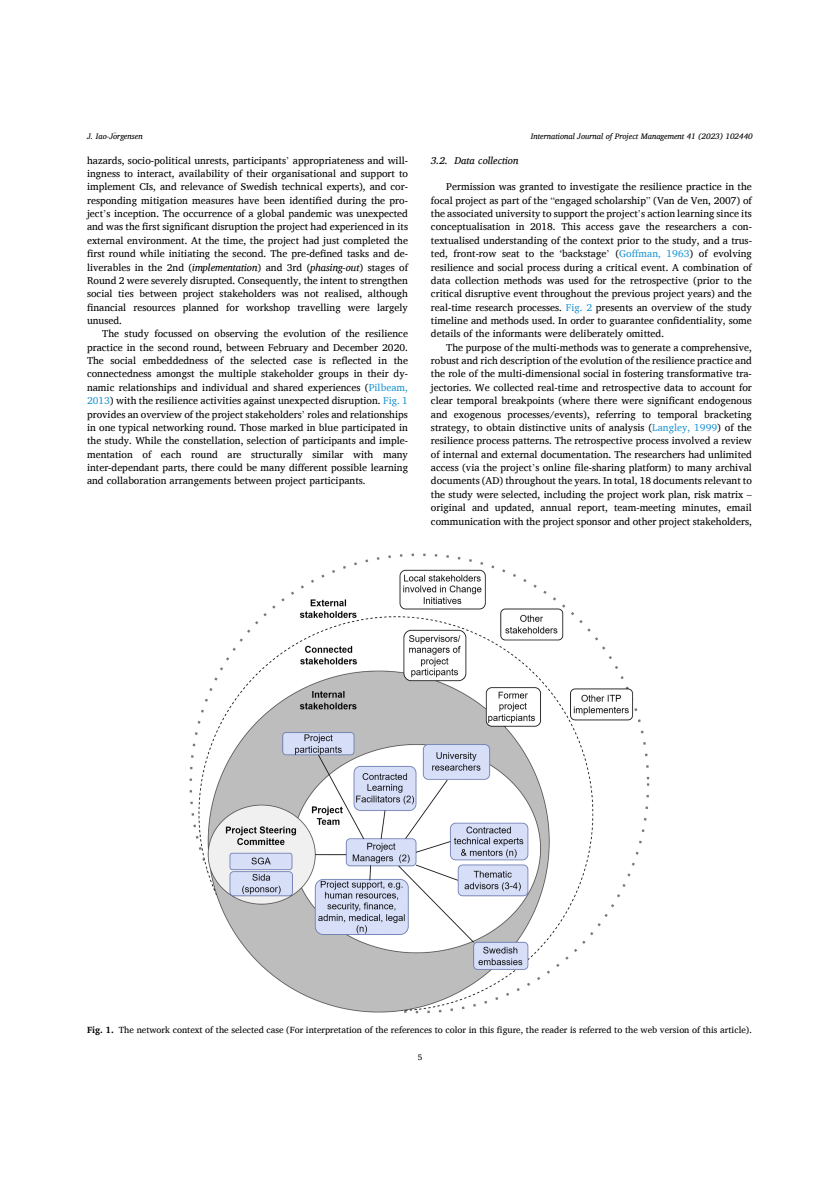
<style>
.page{position:relative;width:839px;height:1186px;background:#fff}
.page>*{position:absolute;margin:0;border:0;box-sizing:border-box;transform-origin:0 0}
.t1{font:10.15px/13.3px "Charis SIL";color:#000;text-align:justify}
.t2{font:italic 10.15px "Charis SIL";color:#000}
.t3{font:9.1px "Charis SIL";color:#000}
.t4{font:italic 8.22px "Charis SIL";color:#000}
.t5{font:8.22px "Charis SIL";color:#000}
.t6{font:8.22px "Te X CM Roman";color:#000}
.s1{font-family:"STIX"}
.s2{font-style:italic}
.s3{color:#2196d1}
.s4{font-weight:700}
</style>
<div class="page">
<img style="left:189px;top:554px;width:460px;height:460px">
<p class="t6" style="left:113px;top:132px;width:6px">¨</p>
<p class="t4" style="left:87px;top:129px;width:57px">J. Iao-Jorgensen</p>
<p class="t4" style="left:531px;top:129px;width:223px">International Journal of Project Management 41 (2023) 102440</p>
<p class="t1" style="left:87px;top:153px;width:322px">hazards, socio-political unrests, participants<span class="s1">’</span> appropriateness and will&shy;ingness to interact, availability of their organisational and support to implement CIs, and relevance of Swedish technical experts), and cor&shy;responding mitigation measures have been identified during the pro&shy;ject<span class="s1">’</span>s inception. The occurrence of a global pandemic was unexpected and was the first significant disruption the project had experienced in its external environment. At the time, the project had just completed the first round while initiating the second. The pre-defined tasks and de&shy;liverables in the 2nd (<span class="s2">implementation</span>) and 3rd (<span class="s2">phasing-out</span>) stages of Round 2 were severely disrupted. Consequently, the intent to strengthen social ties between project stakeholders was not realised, although financial resources planned for workshop travelling were largely unused.</p>
<p class="t1" style="left:87px;top:327px;width:322px;text-indent:15px">The study focussed on observing the evolution of the resilience practice in the second round, between February and December 2020.<br>The social embeddedness of the selected case is reflected in the connectedness amongst the multiple stakeholder groups in their dy&shy;namic relationships and individual and shared experiences (<span class="s3">Pilbeam, 2013</span>) with the resilience activities against unexpected disruption. <span class="s3">Fig. 1 </span>provides an overview of the project stakeholders<span class="s1">’</span> roles and relationships in one typical networking round. Those marked in blue participated in the study. While the constellation, selection of participants and imple&shy;mentation of each round are structurally similar with many inter-dependant parts, there could be many different possible learning and collaboration arrangements between project participants.</p>
<p class="t2" style="left:431px;top:151px;width:89px">3.2. Data collection</p>
<p class="t1" style="left:431px;top:180px;width:322px;text-indent:15px">Permission was granted to investigate the resilience practice in the focal project as part of the <span class="s1">“</span>engaged scholarship<span class="s1">”</span> (Van de Ven, 2007) of the associated university to support the project<span class="s1">’</span>s action learning since its conceptualisation in 2018. This access gave the researchers a con&shy;textualised understanding of the context prior to the study, and a trus&shy;ted, front-row seat to the ‘backstage<span class="s1">’</span> (<span class="s3">Goffman, 1963</span>) of evolving resilience and social process during a critical event. A combination of data collection methods was used for the retrospective (prior to the critical disruptive event throughout the previous project years) and the real-time research processes. <span class="s3">Fig. 2</span> presents an overview of the study timeline and methods used. In order to guarantee confidentiality, some details of the informants were deliberately omitted.</p>
<p class="t1" style="left:431px;top:340px;width:322px;text-indent:15px">The purpose of the multi-methods was to generate a comprehensive, robust and rich description of the evolution of the resilience practice and the role of the multi-dimensional social in fostering transformative tra&shy;jectories. We collected real-time and retrospective data to account for clear temporal breakpoints (where there were significant endogenous and exogenous processes/events), referring to temporal bracketing strategy, to obtain distinctive units of analysis (<span class="s3">Langley, 1999</span>) of the resilience process patterns. The retrospective process involved a review of internal and external documentation. The researchers had unlimited access (via the project<span class="s1">’</span>s online file-sharing platform) to many archival documents (AD) throughout the years. In total, 18 documents relevant to the study were selected, including the project work plan, risk matrix <span class="s1">– </span>original and updated, annual report, team-meeting minutes, email communication with the project sponsor and other project stakeholders,</p>
<p class="t3" style="left:87px;top:1022px;width:666px"><span class="s4">Fig. 1.</span> The network context of the selected case (For interpretation of the references to color in this figure, the reader is referred to the web version of this article).</p>
<p class="t5" style="left:417px;top:1050px;width:6px">5</p>
</div>
